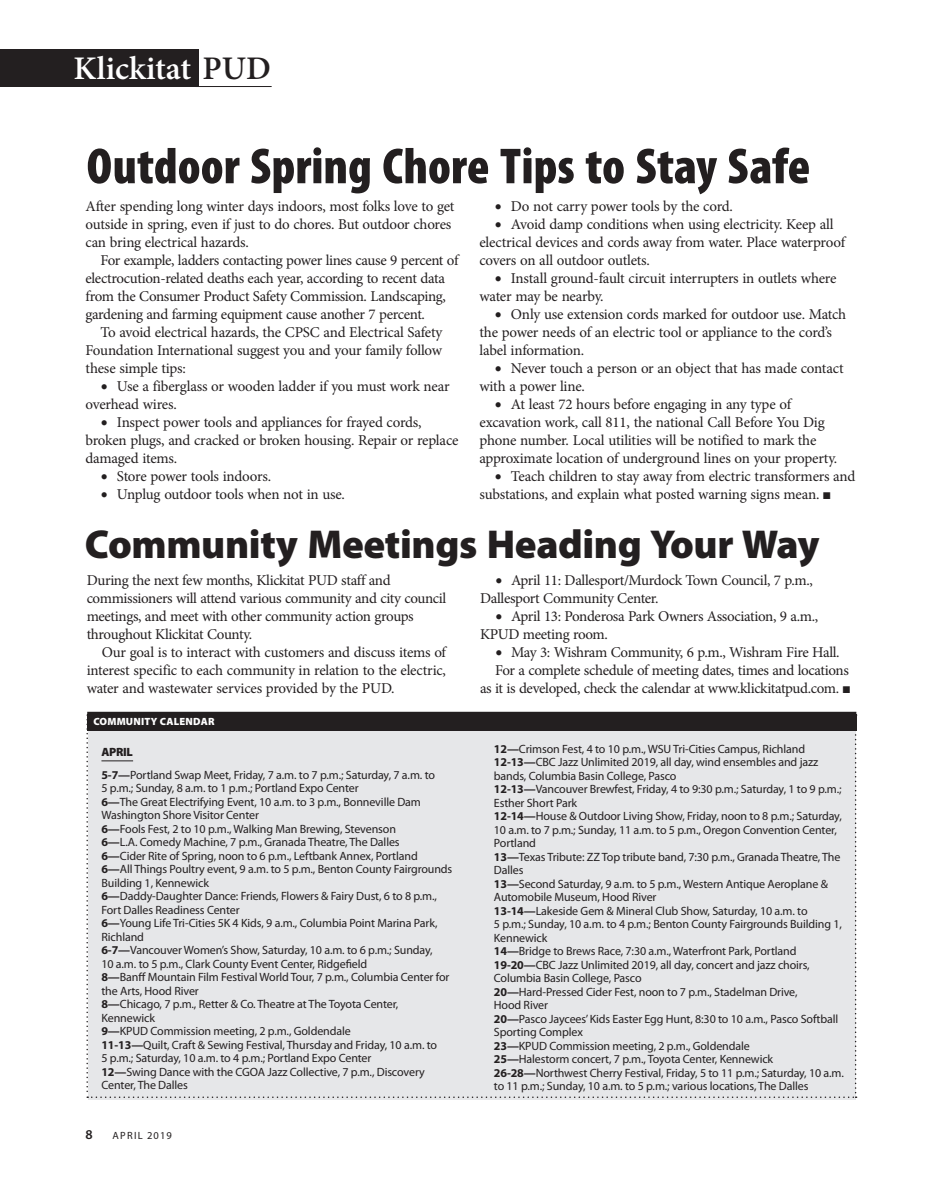
<style>
.page{position:relative;width:932px;height:1188px;background:#fff}
.page>*{position:absolute;margin:0;border:0;box-sizing:border-box;transform-origin:0 0}
.t1{font:900 condensed 51px "Myriad Pro";color:#231f20}
.t2{font:900 40.5px "Myriad Pro";letter-spacing:-.01em;color:#231f20}
.t3{font:600 33px "Minion Pro";color:#fff}
.t4{font:15px/18px "Minion Pro";letter-spacing:-.02em;color:#231f20}
.t5{font:600 13.5px "Myriad Pro";color:#231f20}
.t6{font:12px/13.5px "Myriad Pro";letter-spacing:-.01em;color:#231f20}
.t7{font:900 10.5px "Myriad Pro";letter-spacing:.02em;color:#fff}
.t8{font:10.5px "Myriad Pro";letter-spacing:.12em;color:#231f20}
.s1{color:#231f20}
.s2{font-size:19.5px}
.s3{font-weight:900}
.s4{font-weight:700}
</style>
<div class="page">
<div style="left:0;top:49px;width:198px;height:38px;background:#231f20"></div>
<hr style="left:195px;top:86px;width:77px;height:1px;background:#231f20">
<div style="left:86px;top:714px;width:770px;height:384px;background:#e6e7e9"></div>
<div style="left:87px;top:714px;width:769px;height:16px;background:#231f20"></div>
<div style="left:87px;top:712px;width:769px;height:13px;background:#231f20"></div>
<h3 class="t3" style="left:74px;top:46px;width:199px">Klickitat <span class="s1">PUD</span></h3>
<h1 class="t1" style="left:87px;top:134px;width:725px">Outdoor Spring Chore Tips to Stay Safe</h1>
<p class="t4" style="left:86px;top:198px;width:370px">After spending long winter days indoors, most folks love to get outside in spring, even if just to do chores. But outdoor chores can bring electrical hazards.</p>
<p class="t4" style="left:86px;top:252px;width:374px;text-indent:15px">For example, ladders contacting power lines cause 9 percent of electrocution-related deaths each year, according to recent data from the Consumer Product Safety Commission. Landscaping, gardening and farming equipment cause another 7 percent.</p>
<p class="t4" style="left:86px;top:324px;width:358px;text-align:justify;text-indent:15px">To avoid electrical hazards, the CPSC and Electrical Safety Foundation International suggest you and your family follow these simple tips:</p>
<p class="t4" style="left:85px;top:378px;width:365px;text-indent:15px"><span class="s2">•</span> Use a fiberglass or wooden ladder if you must work near overhead wires.</p>
<p class="t4" style="left:85px;top:414px;width:374px;text-indent:15px"><span class="s2">•</span> Inspect power tools and appliances for frayed cords, broken plugs, and cracked or broken housing. Repair or replace damaged items.</p>
<p class="t4" style="left:100px;top:468px;width:172px"><span class="s2">•</span> Store power tools indoors.</p>
<p class="t4" style="left:100px;top:486px;width:246px"><span class="s2">•</span> Unplug outdoor tools when not in use.</p>
<p class="t4" style="left:494px;top:198px;width:240px"><span class="s2">•</span> Do not carry power tools by the cord.</p>
<p class="t4" style="left:479px;top:216px;width:367px;text-indent:15px"><span class="s2">•</span> Avoid damp conditions when using electricity. Keep all electrical devices and cords away from water. Place waterproof covers on all outdoor outlets.</p>
<p class="t4" style="left:479px;top:270px;width:358px;text-indent:15px"><span class="s2">•</span> Install ground-fault circuit interrupters in outlets where water may be nearby.</p>
<p class="t4" style="left:479px;top:306px;width:368px;text-indent:15px"><span class="s2">•</span> Only use extension cords marked for outdoor use. Match the power needs of an electric tool or appliance to the cord’s label information.</p>
<p class="t4" style="left:479px;top:360px;width:365px;text-indent:15px"><span class="s2">•</span> Never touch a person or an object that has made contact with a power line.</p>
<p class="t4" style="left:479px;top:396px;width:359px;text-indent:15px"><span class="s2">•</span> At least 72 hours before engaging in any type of excavation work, call 811, the national Call Before You Dig phone number. Local utilities will be notified to mark the approximate location of underground lines on your property.</p>
<p class="t4" style="left:479px;top:468px;width:377px;text-indent:15px"><span class="s2">•</span> Teach children to stay away from electric transformers and substations, and explain what posted warning signs mean. ■</p>
<h2 class="t2" style="left:85px;top:517px;width:736px">Community Meetings Heading Your Way</h2>
<p class="t4" style="left:87px;top:571px;width:361px">During the next few months, Klickitat PUD staff and commissioners will attend various community and city council meetings, and meet with other community action groups throughout Klickitat County.</p>
<p class="t4" style="left:87px;top:643px;width:361px;text-align:justify;text-indent:15px">Our goal is to interact with customers and discuss items of interest specific to each community in relation to the electric, water and wastewater services provided by the PUD.</p>
<p class="t7" style="left:93px;top:715px;width:123px">COMMUNITY CALENDAR</p>
<p class="t6" style="left:101px;top:741px;width:335px;line-height:22.5px"><span class="s3">APRIL<br></span><span class="s4">5-7—</span>Portland Swap Meet, Friday, 7 a.m. to 7 p.m.; Saturday, 7 a.m. to</p>
<p class="t6" style="left:101px;top:781px;width:352px">5 p.m.; Sunday, 8 a.m. to 1 p.m.; Portland Expo Center<br><span class="s4">6—</span>The Great Electrifying Event, 10 a.m. to 3 p.m., Bonneville Dam Washington Shore Visitor Center<br><span class="s4">6—</span>Fools Fest, 2 to 10 p.m., Walking Man Brewing, Stevenson<br><span class="s4">6—</span>L.A. Comedy Machine, 7 p.m., Granada Theatre, The Dalles<br><span class="s4">6—</span>Cider Rite of Spring, noon to 6 p.m., Leftbank Annex, Portland<br><span class="s4">6—</span>All Things Poultry event, 9 a.m. to 5 p.m., Benton County Fairgrounds Building 1, Kennewick<br><span class="s4">6—</span>Daddy-Daughter Dance: Friends, Flowers &amp; Fairy Dust, 6 to 8 p.m., Fort Dalles Readiness Center<br><span class="s4">6—</span>Young Life Tri-Cities 5K 4 Kids, 9 a.m., Columbia Point Marina Park, Richland<br><span class="s4">6-7—</span>Vancouver Women’s Show, Saturday, 10 a.m. to 6 p.m.; Sunday,<br>10 a.m. to 5 p.m., Clark County Event Center, Ridgefield<br><span class="s4">8—</span>Banff Mountain Film Festival World Tour, 7 p.m., Columbia Center for the Arts, Hood River<br><span class="s4">8—</span>Chicago, 7 p.m., Retter &amp; Co. Theatre at The Toyota Center, Kennewick<br><span class="s4">9—</span>KPUD Commission meeting, 2 p.m., Goldendale<br><span class="s4">11-13—</span>Quilt, Craft &amp; Sewing Festival, Thursday and Friday, 10 a.m. to<br>5 p.m.; Saturday, 10 a.m. to 4 p.m.; Portland Expo Center<br><span class="s4">12—</span>Swing Dance with the CGOA Jazz Collective, 7 p.m., Discovery Center, The Dalles</p>
<p class="t5" style="left:86px;top:1125px;width:9px">8</p>
<p class="t8" style="left:112px;top:1129px;width:61px">APRIL 2019</p>
<p class="t4" style="left:480px;top:571px;width:334px;text-indent:15px"><span class="s2">•</span> April 11: Dallesport/Murdock Town Council, 7 p.m.,<br>Dallesport Community Center.</p>
<p class="t4" style="left:480px;top:607px;width:339px;text-indent:15px"><span class="s2">•</span> April 13: Ponderosa Park Owners Association, 9 a.m.,<br>KPUD meeting room.</p>
<p class="t4" style="left:495px;top:643px;width:346px"><span class="s2">•</span> May 3: Wishram Community, 6 p.m., Wishram Fire Hall.</p>
<p class="t4" style="left:495px;top:661px;width:355px">For a complete schedule of meeting dates, times and locations</p>
<p class="t4" style="left:480px;top:679px;width:371px">as it is developed, check the calendar at www.klickitatpud.com. ■</p>
<p class="t6" style="left:494px;top:742px;width:351px"><span class="s4">12—</span>Crimson Fest, 4 to 10 p.m., WSU Tri-Cities Campus, Richland <span class="s4">12-13—</span>CBC Jazz Unlimited 2019, all day, wind ensembles and jazz bands, Columbia Basin College, Pasco<br><span class="s4">12-13—</span>Vancouver Brewfest, Friday, 4 to 9:30 p.m.; Saturday, 1 to 9 p.m.; Esther Short Park<br><span class="s4">12-14—</span>House &amp; Outdoor Living Show, Friday, noon to 8 p.m.; Saturday, 10 a.m. to 7 p.m.; Sunday, 11 a.m. to 5 p.m., Oregon Convention Center, Portland<br><span class="s4">13—</span>Texas Tribute: ZZ Top tribute band, 7:30 p.m., Granada Theatre, The Dalles<br><span class="s4">13—</span>Second Saturday, 9 a.m. to 5 p.m., Western Antique Aeroplane &amp; Automobile Museum, Hood River<br><span class="s4">13-14—</span>Lakeside Gem &amp; Mineral Club Show, Saturday, 10 a.m. to<br>5 p.m.; Sunday, 10 a.m. to 4 p.m.; Benton County Fairgrounds Building 1, Kennewick<br><span class="s4">14—</span>Bridge to Brews Race, 7:30 a.m., Waterfront Park, Portland <span class="s4">19-20—</span>CBC Jazz Unlimited 2019, all day, concert and jazz choirs, Columbia Basin College, Pasco<br><span class="s4">20—</span>Hard-Pressed Cider Fest, noon to 7 p.m., Stadelman Drive,<br>Hood River<br><span class="s4">20—</span>Pasco Jaycees’ Kids Easter Egg Hunt, 8:30 to 10 a.m., Pasco Softball Sporting Complex<br><span class="s4">23—</span>KPUD Commission meeting, 2 p.m., Goldendale<br><span class="s4">25—</span>Halestorm concert, 7 p.m., Toyota Center, Kennewick <span class="s4">26-28—</span>Northwest Cherry Festival, Friday, 5 to 11 p.m.; Saturday, 10 a.m. to 11 p.m.; Sunday, 10 a.m. to 5 p.m.; various locations, The Dalles</p>
</div>
